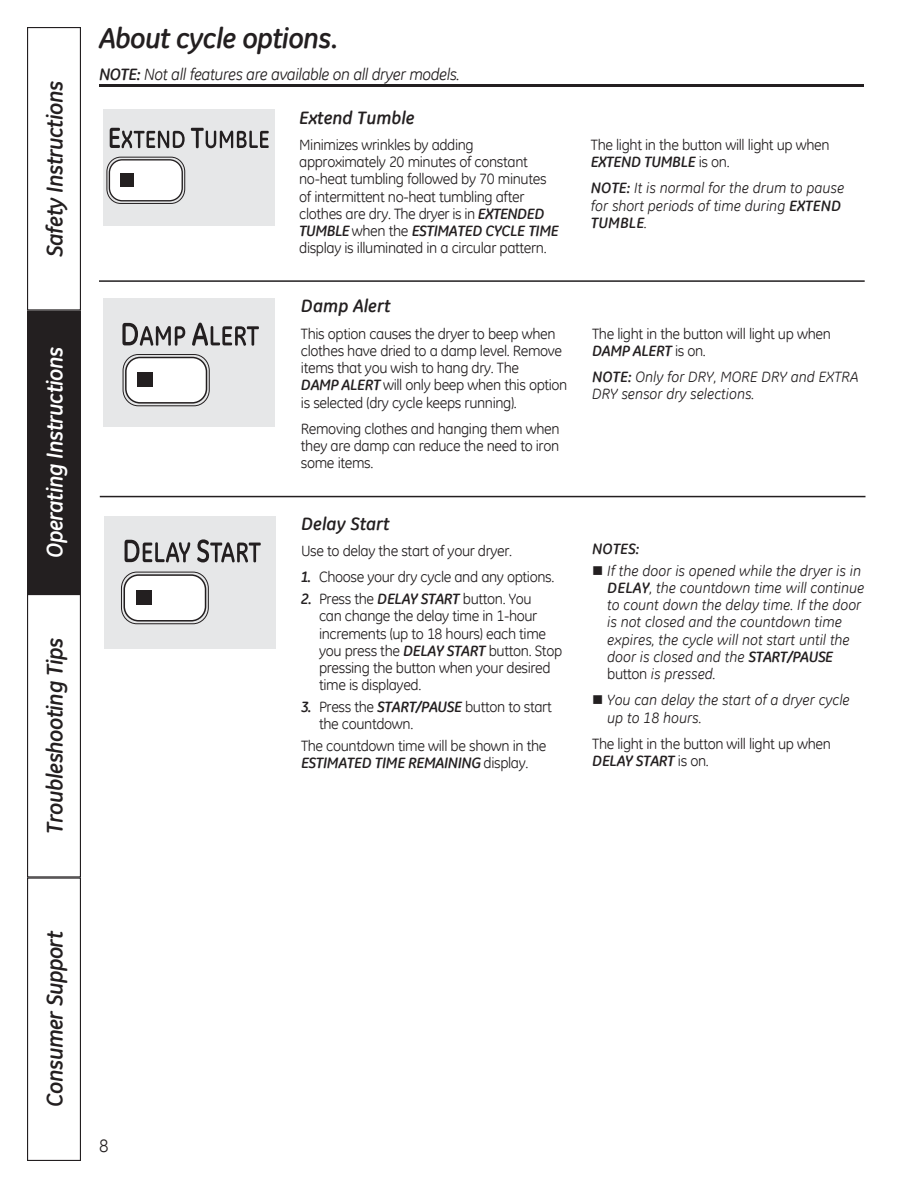
<style>
.page{position:relative;width:918px;height:1188px;background:#fff}
.page>*{position:absolute;margin:0;border:0;box-sizing:border-box;transform-origin:0 0}
.t1{font:italic 700 28.5px "GE Inspira";letter-spacing:-.025em;color:#231f20}
.t2{font:italic 700 22.5px "GE Inspira";letter-spacing:-.025em;color:#231f20}
.t3{font:italic 700 22.5px "GE Inspira";letter-spacing:-.025em;color:#fff}
.t4{font:italic 700 18px "GE Inspira";color:#231f20}
.t5{font:18px "GE Inspira";color:#231f20}
.t6{font:italic 16.5px "GE Inspira";letter-spacing:-.025em;color:#231f20}
.t7{font:15px/17.2px "GE Inspira";letter-spacing:-.025em;color:#231f20}
.t8{font:italic 15px/17.2px "GE Inspira";color:#231f20}
.t9{font:italic 700 15px "GE Inspira";color:#231f20}
.s1{font-weight:700}
.s2{font-weight:700;font-style:italic}
.s3{font-style:normal}
</style>
<div class="page">
<div style="left:28px;top:311px;width:52px;height:282px;background:#231f20"></div>
<div style="left:27px;top:310px;width:54px;height:284px;border:1px solid #231f20"></div>
<div style="left:27px;top:27px;width:54px;height:283px;border:1px solid #231f20"></div>
<div style="left:27px;top:878px;width:54px;height:283px;border:1px solid #231f20"></div>
<div style="left:27px;top:594px;width:54px;height:284px;border:1px solid #231f20"></div>
<hr style="left:99px;top:84px;width:765px;height:3px;background:#231f20">
<div style="left:103px;top:110px;width:171px;height:116px;background:#e6e7e8"></div>
<div style="left:107px;top:157px;width:78px;height:47px;border:1px solid #231f20;border-radius:14px"></div>
<div style="left:109px;top:160px;width:73px;height:41px;background:#fff;border-radius:13px"></div>
<div style="left:109px;top:159px;width:74px;height:42px;border:1px solid #231f20;border-radius:13px"></div>
<div style="left:120px;top:173px;width:14px;height:14px;background:#231f20"></div>
<svg style="left:110px;top:128px;width:75px;height:20px"></svg>
<svg style="left:191px;top:128px;width:78px;height:20px"></svg>
<div style="left:104px;top:298px;width:171px;height:129px;background:#e6e7e8"></div>
<div style="left:123px;top:354px;width:86px;height:52px;border:1px solid #231f20;border-radius:16px"></div>
<div style="left:126px;top:357px;width:80px;height:46px;background:#fff;border-radius:14px"></div>
<div style="left:125px;top:357px;width:82px;height:47px;border:2px solid #231f20;border-radius:14px"></div>
<div style="left:138px;top:372px;width:15px;height:15px;background:#231f20"></div>
<svg style="left:122px;top:323px;width:63px;height:23px"></svg>
<svg style="left:192px;top:323px;width:67px;height:23px"></svg>
<hr style="left:99px;top:280px;width:766px;height:2px;background:#231f20">
<hr style="left:100px;top:496px;width:766px;height:1px;background:#231f20">
<div style="left:104px;top:516px;width:172px;height:133px;background:#e6e7e8"></div>
<div style="left:121px;top:572px;width:88px;height:52px;border:1px solid #231f20;border-radius:16px"></div>
<div style="left:124px;top:575px;width:82px;height:46px;background:#fff;border-radius:14px"></div>
<div style="left:124px;top:574px;width:82px;height:48px;border:2px solid #231f20;border-radius:14px"></div>
<div style="left:136px;top:590px;width:15px;height:15px;background:#231f20"></div>
<svg style="left:125px;top:540px;width:65px;height:22px"></svg>
<svg style="left:197px;top:539px;width:64px;height:23px"></svg>
<h2 class="t2" style="left:41px;top:257px;width:177px;rotate:-90deg">Safety Instructions</h2>
<h2 class="t3" style="left:41px;top:558px;width:213px;rotate:-90deg">Operating Instructions</h2>
<h2 class="t2" style="left:41px;top:834px;width:197px;rotate:-90deg">Troubleshooting Tips</h2>
<h1 class="t1" style="left:99px;top:22px;width:240px">About cycle options.</h1>
<p class="t6" style="left:99px;top:64px;width:362px"><span class="s1">NOTE:</span> Not all features are available on all dryer models.</p>
<p class="t4" style="left:299px;top:107px;width:117px">Extend Tumble</p>
<p class="t7" style="left:299px;top:136px;width:261px">Minimizes wrinkles by adding approximately 20 minutes of constant no-heat tumbling followed by 70 minutes of intermittent no-heat tumbling after clothes are dry. The dryer is in <span class="s2">EXTENDED TUMBLE</span> when the <span class="s2">ESTIMATED CYCLE TIME </span>display is illuminated in a circular pattern.</p>
<p class="t7" style="left:591px;top:136px;width:240px">The light in the button will light up when<br><span class="s2">EXTEND TUMBLE</span> is on.</p>
<p class="t8" style="left:591px;top:180px;width:255px"><span class="s1">NOTE:</span> It is normal for the drum to pause for short periods of time during <span class="s1">EXTEND<br>TUMBLE</span>.</p>
<p class="t4" style="left:301px;top:296px;width:91px">Damp Alert</p>
<p class="t7" style="left:301px;top:325px;width:268px">This option causes the dryer to beep when clothes have dried to a damp level. Remove items that you wish to hang dry. The<br><span class="s2">DAMP ALERT</span> will only beep when this option is selected (dry cycle keeps running).</p>
<p class="t7" style="left:301px;top:420px;width:260px;text-align:justify">Removing clothes and hanging them when they are damp can reduce the need to iron some items.</p>
<p class="t4" style="left:301px;top:513px;width:90px">Delay Start</p>
<p class="t7" style="left:301px;top:542px;width:213px">Use to delay the start of your dryer.</p>
<p class="t7" style="left:301px;top:568px;width:255px"><span class="s2">1.</span> Choose your dry cycle and any options.</p>
<p class="t7" style="left:319px;top:590px;width:245px;text-indent:-18px"><span class="s2">2.</span> Press the <span class="s2">DELAY START</span> button. You<br>can change the delay time in 1-hour increments (up to 18 hours) each time you press the <span class="s2">DELAY START</span> button. Stop pressing the button when your desired time is displayed.</p>
<p class="t7" style="left:319px;top:698px;width:234px;text-indent:-18px"><span class="s2">3.</span> Press the <span class="s2">START/PAUSE</span> button to start the countdown.</p>
<p class="t7" style="left:301px;top:737px;width:247px">The countdown time will be shown in the<br><span class="s2">ESTIMATED TIME REMAINING</span> display.</p>
<p class="t7" style="left:592px;top:325px;width:240px">The light in the button will light up when<br><span class="s2">DAMP ALERT</span> is on.</p>
<p class="t8" style="left:592px;top:368px;width:268px"><span class="s1">NOTE:</span> Only for DRY, MORE DRY and EXTRA<br>DRY sensor dry selections.</p>
<p class="t9" style="left:592px;top:540px;width:49px">NOTES:</p>
<p class="t8" style="left:607px;top:562px;width:259px">If the door is opened while the dryer is in <span class="s1">DELAY</span>, the countdown time will continue to count down the delay time. If the door is not closed and the countdown time expires, the cycle will not start until the door is closed and the <span class="s1">START/PAUSE </span><span class="s3">button</span> is pressed.</p>
<p class="t8" style="left:607px;top:691px;width:244px">You can delay the start of a dryer cycle up to 18 hours.</p>
<p class="t7" style="left:592px;top:735px;width:240px">The light in the button will light up when<br><span class="s2">DELAY START</span> is on.</p>
<h2 class="t2" style="left:41px;top:1107px;width:177px;rotate:-90deg">Consumer Support</h2>
<p class="t5" style="left:99px;top:1135px;width:11px">8</p>
</div>
